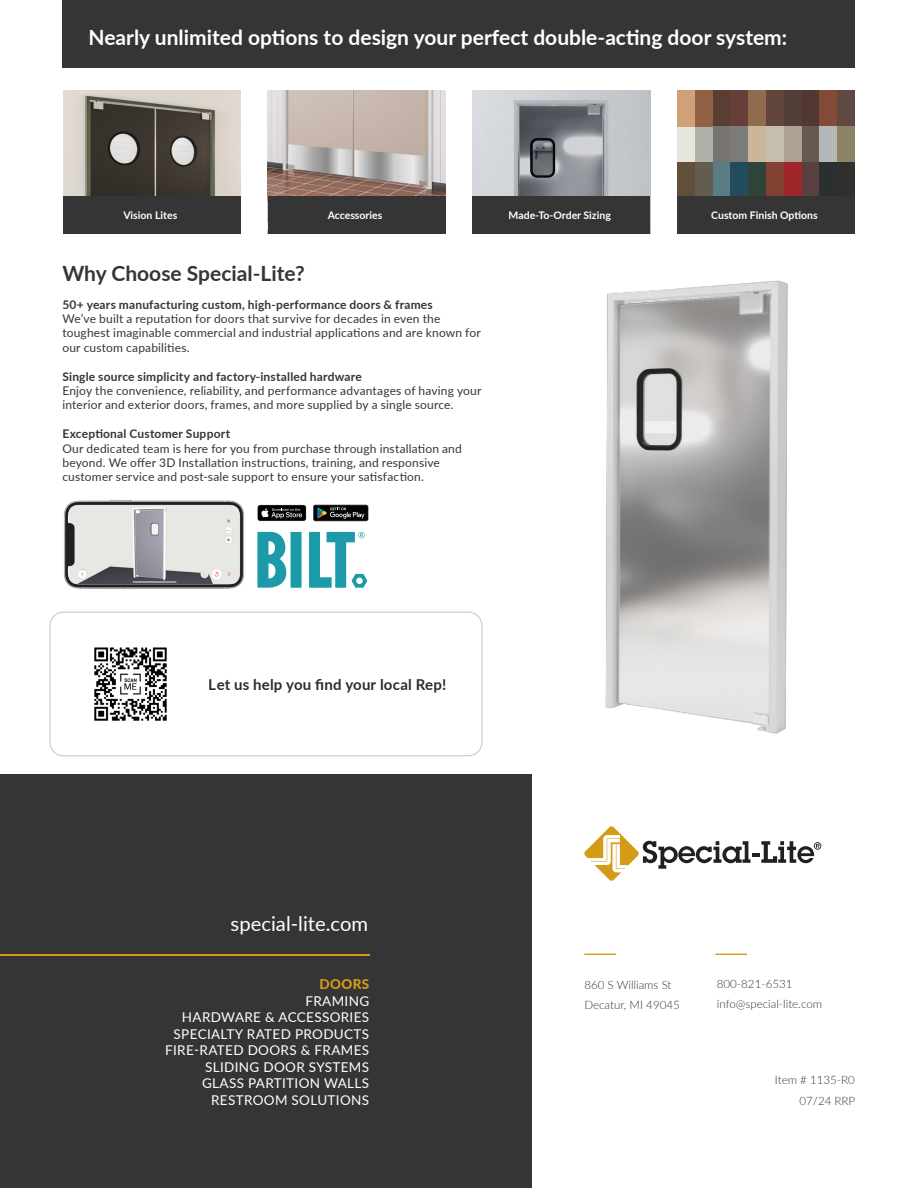
<style>
.page{position:relative;width:918px;height:1188px;background:#fff}
.page>*{position:absolute;margin:0;border:0;box-sizing:border-box;transform-origin:0 0}
.t1{font:700 21px "Lato";color:#fff}
.t2{font:700 21px "Lato";color:#363536}
.t3{font:20.25px "Lato";color:#fff}
.t4{font:700 15px "Lato";letter-spacing:.015em;color:#231f20}
.t5{font:13.5px/16.5px "Lato";letter-spacing:.025em;color:#fff;text-align:right}
.t6{font:12px/14.4px "Lato";letter-spacing:.015em;color:#363536}
.t7{font:700 12px "Lato";letter-spacing:.015em;color:#363536}
.t8{font:300 11.55px/20.2px "Lato";color:#363536}
.t9{font:700 10.5px "Lato";color:#fff}
.s1{font-weight:700}
.s2{font-weight:800;color:#d49b18}
</style>
<div class="page">
<div style="left:0;top:774px;width:531px;height:414px;background:#363536"></div>
<hr style="left:584px;top:954px;width:32px;height:1px;background:#d49b18">
<hr style="left:715px;top:954px;width:32px;height:1px;background:#d49b18">
<hr style="left:0;top:954px;width:369px;height:1px;background:#d49b18">
<div style="left:62px;top:0;width:793px;height:68px;background:#363536"></div>
<div style="left:50px;top:612px;width:432px;height:144px;border:1px solid #c4c4ba;border-radius:14px"></div>
<img style="left:94px;top:647px;width:73px;height:74px">
<svg style="left:584px;top:826px;width:237px;height:55px"></svg>
<img style="left:63px;top:90px;width:178px;height:106px">
<div style="left:63px;top:196px;width:178px;height:38px;background:#363536"></div>
<img style="left:268px;top:90px;width:178px;height:106px">
<div style="left:268px;top:196px;width:178px;height:38px;background:#363536"></div>
<img style="left:472px;top:90px;width:178px;height:106px">
<div style="left:472px;top:196px;width:178px;height:38px;background:#363536"></div>
<img style="left:605px;top:280px;width:183px;height:454px">
<svg style="left:257px;top:532px;width:30px;height:56px"></svg>
<div style="left:291px;top:532px;width:11px;height:56px;background:#1d9aa9"></div>
<svg style="left:309px;top:532px;width:58px;height:56px"></svg>
<img style="left:64px;top:500px;width:181px;height:90px">
<svg style="left:257px;top:505px;width:49px;height:16px"></svg>
<svg style="left:313px;top:505px;width:55px;height:16px"></svg>
<div style="left:677px;top:126px;width:18px;height:37px;background:#e6e6de"></div>
<div style="left:695px;top:126px;width:18px;height:37px;background:#b0b1a9"></div>
<div style="left:677px;top:90px;width:18px;height:36px;background:#d0a178"></div>
<div style="left:695px;top:90px;width:18px;height:36px;background:#916045"></div>
<div style="left:713px;top:90px;width:17px;height:36px;background:#583f31"></div>
<div style="left:730px;top:90px;width:18px;height:36px;background:#673f39"></div>
<div style="left:748px;top:90px;width:18px;height:36px;background:#906b4d"></div>
<div style="left:766px;top:90px;width:18px;height:36px;background:#63463b"></div>
<div style="left:784px;top:90px;width:18px;height:36px;background:#513e35"></div>
<div style="left:802px;top:90px;width:17px;height:36px;background:#533731"></div>
<div style="left:819px;top:90px;width:18px;height:36px;background:#844a38"></div>
<div style="left:837px;top:90px;width:18px;height:36px;background:#5e4a43"></div>
<div style="left:713px;top:126px;width:17px;height:37px;background:#787471"></div>
<div style="left:730px;top:126px;width:18px;height:37px;background:#7a7b7a"></div>
<div style="left:748px;top:126px;width:18px;height:37px;background:#ccb69a"></div>
<div style="left:766px;top:126px;width:18px;height:37px;background:#c5bead"></div>
<div style="left:784px;top:126px;width:18px;height:37px;background:#aca193"></div>
<div style="left:802px;top:126px;width:17px;height:37px;background:#68594f"></div>
<div style="left:819px;top:126px;width:18px;height:37px;background:#b5b7b8"></div>
<div style="left:837px;top:126px;width:18px;height:37px;background:#8e8267"></div>
<div style="left:677px;top:163px;width:18px;height:36px;background:#624f38"></div>
<div style="left:695px;top:163px;width:18px;height:36px;background:#625c51"></div>
<div style="left:713px;top:163px;width:17px;height:36px;background:#597d85"></div>
<div style="left:730px;top:163px;width:18px;height:36px;background:#224b5e"></div>
<div style="left:748px;top:163px;width:18px;height:36px;background:#2f4339"></div>
<div style="left:766px;top:163px;width:18px;height:36px;background:#824133"></div>
<div style="left:784px;top:163px;width:18px;height:36px;background:#9f2629"></div>
<div style="left:802px;top:163px;width:17px;height:36px;background:#5a3f41"></div>
<div style="left:819px;top:163px;width:18px;height:36px;background:#2b2f30"></div>
<div style="left:837px;top:163px;width:18px;height:36px;background:#302f2e"></div>
<div style="left:677px;top:196px;width:178px;height:38px;background:#363536"></div>
<p class="t1" style="left:89px;top:22px;width:700px">Nearly unlimited options to design your perfect double-acting door system:</p>
<p class="t9" style="left:123px;top:208px;width:55px">Vision Lites</p>
<p class="t9" style="left:328px;top:208px;width:56px">Accessories</p>
<p class="t9" style="left:509px;top:208px;width:104px">Made-To-Order Sizing</p>
<p class="t9" style="left:711px;top:208px;width:108px">Custom Finish Options</p>
<p class="t2" style="left:62px;top:258px;width:244px">Why Choose Special-Lite?</p>
<p class="t6" style="left:62px;top:297px;width:420px"><span class="s1">50+ years manufacturing custom, high-performance doors &amp; frames<br></span>We’ve built a reputation for doors that survive for decades in even the toughest imaginable commercial and industrial applications and are known for our custom capabilities.</p>
<p class="t7" style="left:62px;top:367px;width:301px">Single source simplicity and factory-installed hardware</p>
<p class="t6" style="left:62px;top:383px;width:421px">Enjoy the convenience, reliability, and performance advantages of having your interior and exterior doors, frames, and more supplied by a single source.</p>
<p class="t7" style="left:62px;top:425px;width:169px">Exceptional Customer Support</p>
<p class="t6" style="left:62px;top:441px;width:401px">Our dedicated team is here for you from purchase through installation and beyond. We offer 3D Installation instructions, training, and responsive customer service and post-sale support to ensure your satisfaction.</p>
<p class="t4" style="left:209px;top:674px;width:239px">Let us help you find your local Rep!</p>
<p class="t3" style="left:231px;top:909px;width:139px">special-lite.com</p>
<p class="t5" style="left:306px;top:976px;width:65px"><span class="s2">DOORS<br></span>FRAMING</p>
<p class="t5" style="left:182px;top:1009px;width:189px">HARDWARE &amp; ACCESSORIES</p>
<p class="t5" style="left:165px;top:1025px;width:205px">SPECIALTY RATED PRODUCTS<br>FIRE-RATED DOORS &amp; FRAMES<br>SLIDING DOOR SYSTEMS</p>
<p class="t5" style="left:202px;top:1075px;width:169px">GLASS PARTITION WALLS</p>
<p class="t5" style="left:211px;top:1091px;width:159px">RESTROOM SOLUTIONS</p>
<p class="t8" style="left:584px;top:974px;width:97px">860 S Williams St<br>Decatur, MI 49045</p>
<p class="t8" style="left:717px;top:973px;width:77px">800-821-6531</p>
<p class="t8" style="left:717px;top:993px;width:107px">info@special-lite.com</p>
<p class="t8" style="left:775px;top:1070px;width:81px">Item # 1135-R0</p>
<p class="t8" style="left:800px;top:1090px;width:57px">07/24 RRP</p>
</div>
